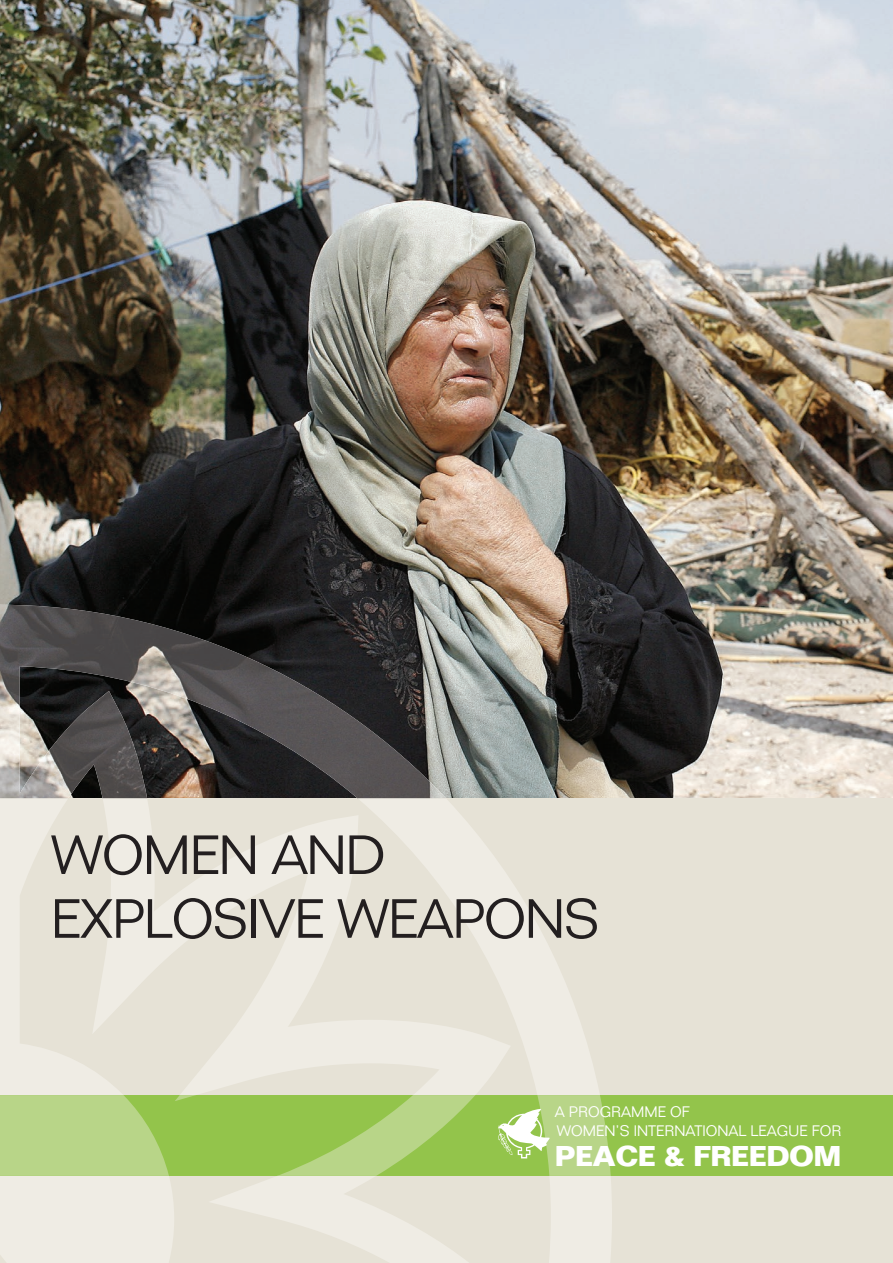
<style>
.page{position:relative;width:893px;height:1263px;background:#fff}
.page>*{position:absolute;margin:0;border:0;box-sizing:border-box;transform-origin:0 0}
.t1{font:300 54px/63.8px "Folio";letter-spacing:-.02em;color:#231f20}
.t2{font:700 28.05px "Folio";letter-spacing:-.02em;color:#fff}
.t3{font:300 15px/19px "Folio";color:#fff}
</style>
<div class="page">
<img style="left:0;top:0;width:893px;height:798px">
<div style="left:0;top:798px;width:893px;height:465px;background:#e6e2d6"></div>
<div style="left:0;top:1095px;width:893px;height:81px;background:#93c44b"></div>
<img style="left:0;top:605px;width:446px;height:193px">
<svg style="left:0;top:798px;width:612px;height:465px"></svg>
<svg style="left:0;top:1095px;width:611px;height:81px"></svg>
<svg style="left:497px;top:1108px;width:53px;height:50px"></svg>
<h1 class="t1" style="left:51px;top:823px;width:550px">WOMEN AND<br>EXPLOSIVE WEAPONS</h1>
<p class="t3" style="left:555px;top:1102px;width:288px">A PROGRAMME OF<br>WOMEN’S INTERNATIONAL LEAGUE FOR</p>
<h2 class="t2" style="left:555px;top:1138px;width:288px">PEACE &amp; FREEDOM</h2>
</div>
